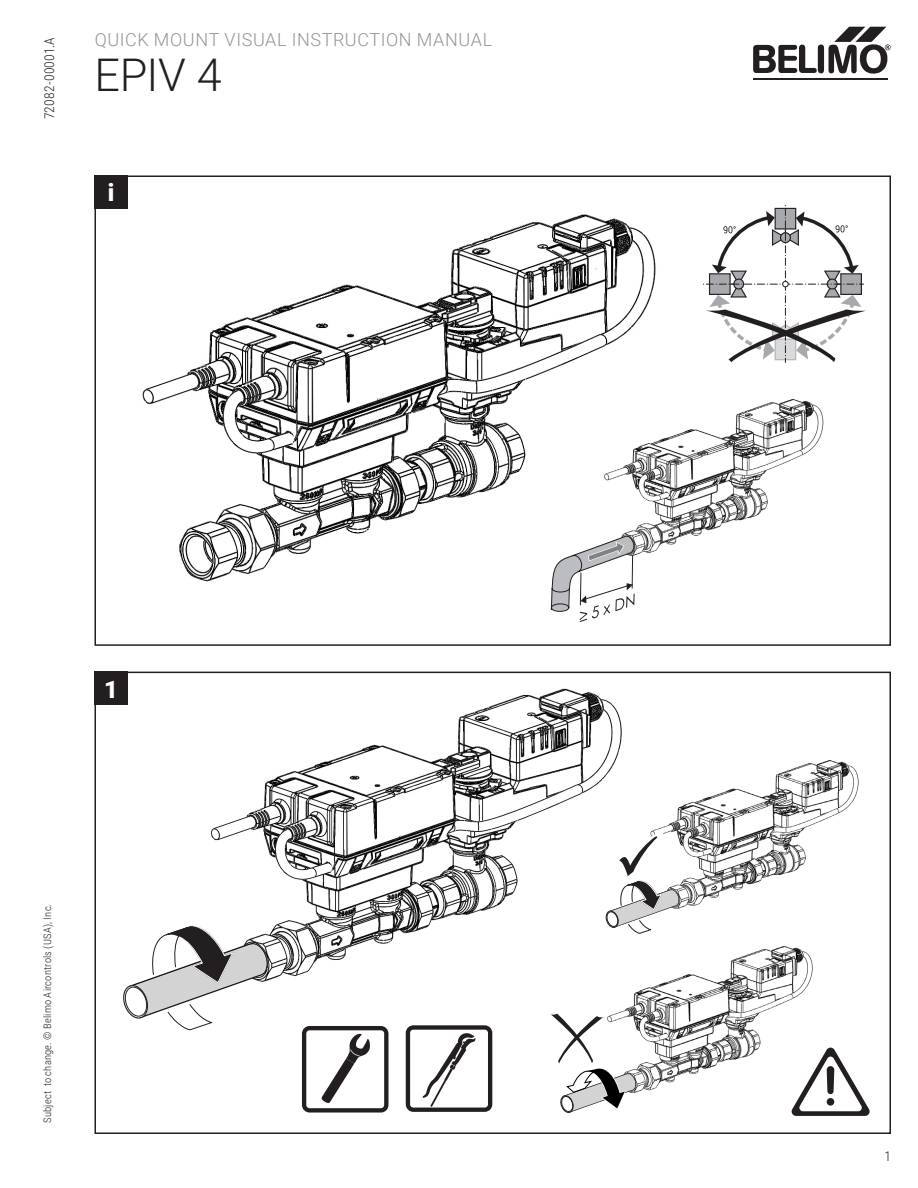
<style>
.page{position:relative;width:918px;height:1188px;background:#fff}
.page>*{position:absolute;margin:0;border:0;box-sizing:border-box;transform-origin:0 0}
.t1{font:300 45px "Roboto";color:#231f20}
.t2{font:900 24px "Roboto";color:#fff}
.t3{font:300 18px "Roboto";letter-spacing:.035em;color:#939598}
.bullet_list{font:300 13.5px "Roboto Condensed";letter-spacing:.02em;color:#231f20}
.t4{font:300 10.5px "Roboto Condensed";letter-spacing:.02em;color:#231f20}
</style>
<div class="page">
<hr style="left:753px;top:79px;width:134px;height:1px;background:#231f20">
<svg style="left:753px;top:27px;width:138px;height:47px"></svg>
<div style="left:95px;top:176px;width:33px;height:33px;background:#231f20"></div>
<div style="left:95px;top:672px;width:33px;height:33px;background:#231f20"></div>
<svg style="left:302px;top:1026px;width:86px;height:87px"></svg>
<svg style="left:406px;top:1025px;width:86px;height:87px"></svg>
<img style="left:142px;top:214px;width:514px;height:396px">
<img style="left:211px;top:688px;width:411px;height:293px">
<svg style="left:123px;top:923px;width:145px;height:108px"></svg>
<img style="left:652px;top:760px;width:207px;height:149px">
<svg style="left:606px;top:831px;width:73px;height:103px"></svg>
<img style="left:591px;top:945px;width:222px;height:148px">
<svg style="left:551px;top:1010px;width:85px;height:103px"></svg>
<img style="left:587px;top:398px;width:237px;height:173px">
<svg style="left:551px;top:535px;width:84px;height:87px"></svg>
<svg style="left:792px;top:1048px;width:78px;height:68px"></svg>
<div style="left:827px;top:1098px;width:7px;height:8px;background:#231f20;border-radius:50%"></div>
<svg style="left:703px;top:205px;width:163px;height:158px"></svg>
<p class="bullet_list" style="left:40px;top:119px;width:84px;rotate:-90deg">72082-00001.A</p>
<p class="t3" style="left:95px;top:27px;width:399px">QUICK MOUNT VISUAL INSTRUCTION MANUAL</p>
<p class="t1" style="left:94px;top:44px;width:129px">EPIV 4</p>
<p class="t2" style="left:108px;top:175px;width:8px">i</p>
<p class="t2" style="left:104px;top:673px;width:15px">1</p>
<p class="t4" style="left:40px;top:1123px;width:220px;rotate:-90deg">Subject to change. © Belimo Aircontrols (USA), Inc.</p>
<p class="bullet_list" style="left:884px;top:1147px;width:8px">1</p>
</div>
